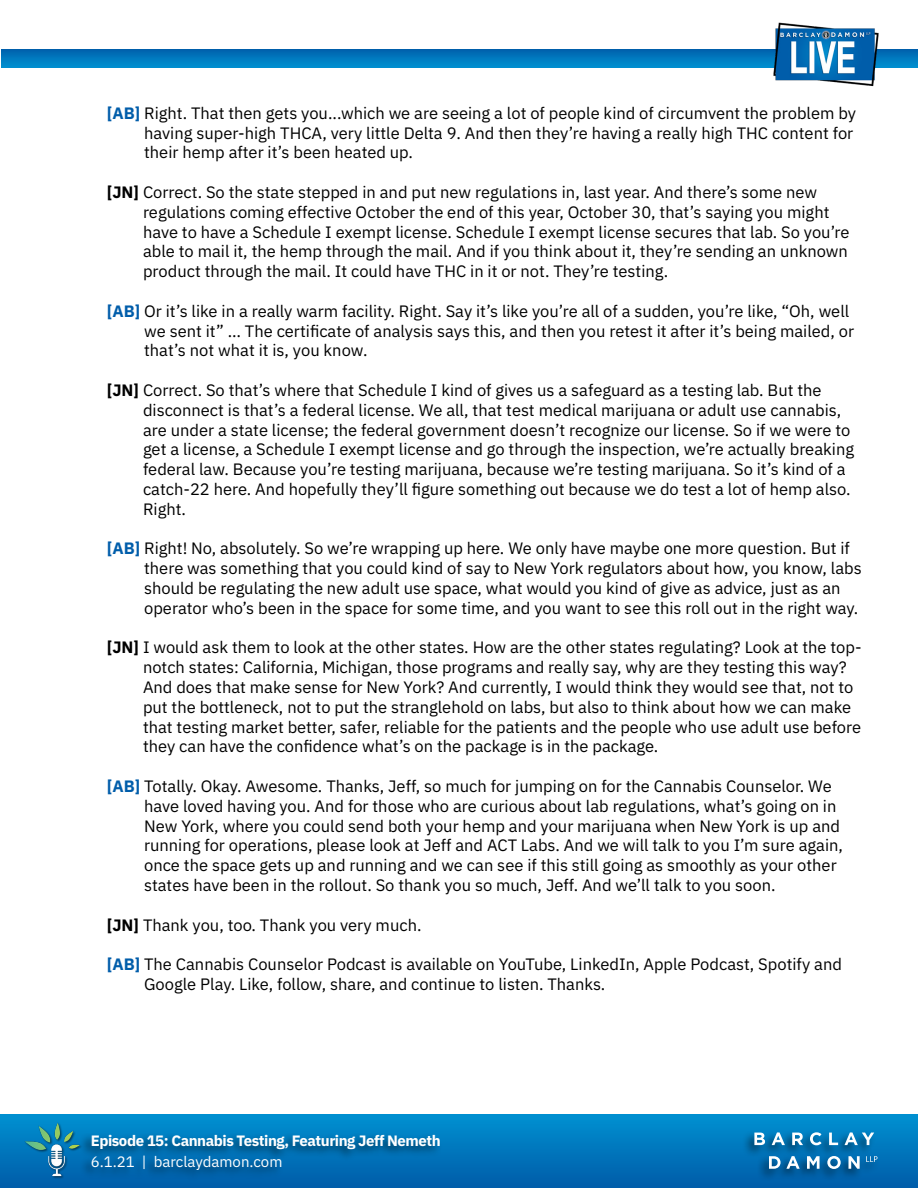
<style>
.page{position:relative;width:918px;height:1188px;background:#fff}
.page>*{position:absolute;margin:0;border:0;box-sizing:border-box;transform-origin:0 0}
.t1{font:16.5px/19.8px "IBM Plex Sans";color:#000}
.t2{font:700 15px "IBM Plex Sans";letter-spacing:-.03em;color:#fff}
.t3{font:15px "IBM Plex Sans";color:#fff}
.s1{font-weight:700;color:#005daa}
.s2{font-weight:700}
</style>
<div class="page">
<svg style="left:2px;top:49px;width:916px;height:19px;background:#0078be"></svg>
<img style="left:771px;top:22px;width:110px;height:65px">
<div style="left:0;top:1114px;width:918px;height:74px;background:linear-gradient(to bottom,#0091d1,#005ca9)"></div>
<img style="left:24px;top:1121px;width:60px;height:59px">
<div style="left:80px;top:1132px;width:362px;height:50px;background:#000;opacity:.55"></div>
<div style="left:742px;top:1130px;width:138px;height:51px;background:#000;opacity:.55"></div>
<svg style="left:866px;top:1156px;width:11px;height:6px"></svg>
<svg style="left:754px;top:1133px;width:11px;height:12px"></svg>
<svg style="left:772px;top:1132px;width:13px;height:13px"></svg>
<svg style="left:792px;top:1133px;width:11px;height:12px"></svg>
<svg style="left:810px;top:1132px;width:12px;height:13px"></svg>
<svg style="left:829px;top:1133px;width:9px;height:12px"></svg>
<svg style="left:845px;top:1132px;width:29px;height:13px"></svg>
<svg style="left:769px;top:1156px;width:31px;height:13px"></svg>
<svg style="left:807px;top:1156px;width:13px;height:13px"></svg>
<svg style="left:827px;top:1156px;width:14px;height:13px"></svg>
<svg style="left:848px;top:1156px;width:12px;height:13px"></svg>
<p class="t1" style="left:144px;top:102px;width:714px;text-indent:-37px"><span class="s1">[AB]</span> Right. That then gets you...which we are seeing a lot of people kind of circumvent the problem by having super-high THCA, very little Delta 9. And then they’re having a really high THC content for their hemp after it’s been heated up.</p>
<p class="t1" style="left:143px;top:181px;width:708px;text-indent:-36px"><span class="s2">[JN]</span> Correct. So the state stepped in and put new regulations in, last year. And there’s some new regulations coming effective October the end of this year, October 30, that’s saying you might have to have a Schedule I exempt license. Schedule I exempt license secures that lab. So you’re able to mail it, the hemp through the mail. And if you think about it, they’re sending an unknown product through the mail. It could have THC in it or not. They’re testing.</p>
<p class="t1" style="left:144px;top:300px;width:712px;text-indent:-37px"><span class="s1">[AB]</span> Or it’s like in a really warm facility. Right. Say it’s like you’re all of a sudden, you’re like, “Oh, well we sent it” … The certificate of analysis says this, and then you retest it after it’s being mailed, or that’s not what it is, you know.</p>
<p class="t1" style="left:143px;top:379px;width:713px;text-indent:-36px"><span class="s2">[JN]</span> Correct. So that’s where that Schedule I kind of gives us a safeguard as a testing lab. But the disconnect is that’s a federal license. We all, that test medical marijuana or adult use cannabis, are under a state license; the federal government doesn’t recognize our license. So if we were to get a license, a Schedule I exempt license and go through the inspection, we’re actually breaking federal law. Because you’re testing marijuana, because we’re testing marijuana. So it’s kind of a catch-22 here. And hopefully they’ll figure something out because we do test a lot of hemp also.<br>Right.</p>
<p class="t1" style="left:144px;top:537px;width:719px;text-indent:-37px"><span class="s1">[AB]</span> Right! No, absolutely. So we’re wrapping up here. We only have maybe one more question. But if there was something that you could kind of say to New York regulators about how, you know, labs should be regulating the new adult use space, what would you kind of give as advice, just as an operator who’s been in the space for some time, and you want to see this roll out in the right way.</p>
<p class="t1" style="left:143px;top:636px;width:720px;text-indent:-36px"><span class="s2">[JN]</span> I would ask them to look at the other states. How are the other states regulating? Look at the top&shy;notch states: California, Michigan, those programs and really say, why are they testing this way?<br>And does that make sense for New York? And currently, I would think they would see that, not to put the bottleneck, not to put the stranglehold on labs, but also to think about how we can make that testing market better, safer, reliable for the patients and the people who use adult use before they can have the confidence what’s on the package is in the package.</p>
<p class="t1" style="left:144px;top:775px;width:700px;text-indent:-37px"><span class="s1">[AB]</span> Totally. Okay. Awesome. Thanks, Jeff, so much for jumping on for the Cannabis Counselor. We have loved having you. And for those who are curious about lab regulations, what’s going on in New York, where you could send both your hemp and your marijuana when New York is up and running for operations, please look at Jeff and ACT Labs. And we will talk to you I’m sure again, once the space gets up and running and we can see if this still going as smoothly as your other states have been in the rollout. So thank you so much, Jeff. And we’ll talk to you soon.</p>
<p class="t1" style="left:107px;top:913px;width:316px"><span class="s2">[JN]</span> Thank you, too. Thank you very much.</p>
<p class="t1" style="left:144px;top:953px;width:699px;text-indent:-37px"><span class="s1">[AB]</span> The Cannabis Counselor Podcast is available on YouTube, LinkedIn, Apple Podcast, Spotify and<br>Google Play. Like, follow, share, and continue to listen. Thanks.</p>
<p class="t2" style="left:91px;top:1128px;width:352px">Episode 15: Cannabis Testing, Featuring Jeff Nemeth</p>
<p class="t3" style="left:91px;top:1150px;width:193px">6.1.21 | barclaydamon.com</p>
</div>
